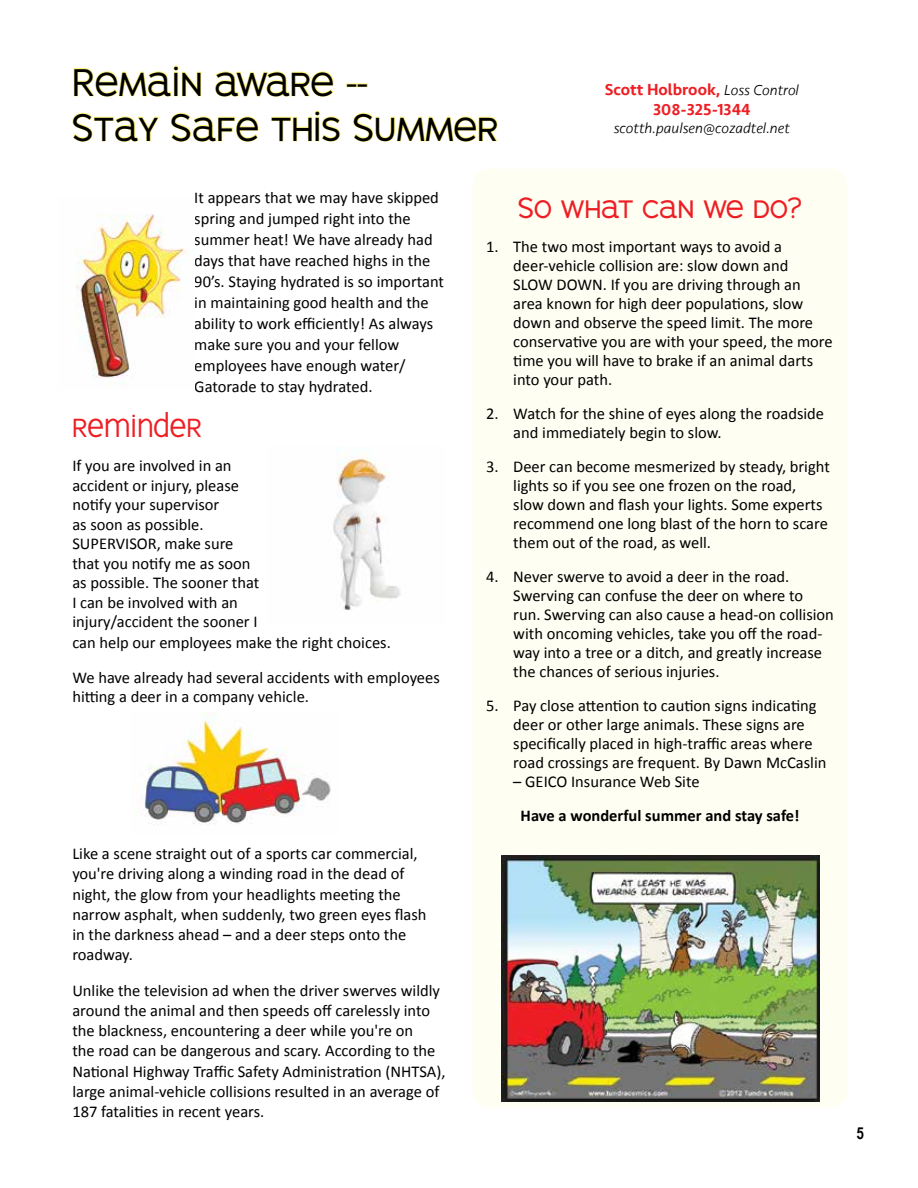
<style>
.page{position:relative;width:918px;height:1188px;background:#fff}
.page>*{position:absolute;margin:0;border:0;box-sizing:border-box;transform-origin:0 0}
.t1{font:37.5px/45px "Big Smalls";color:#000}
.t2{font:28.5px "Big Smalls";color:#ed1f24}
.t3{font:25.5px "Big Smalls";color:#ed1f24}
.t4{font:16.5px/18.9px "Calibri";color:#000}
.t5{font:500 16.5px/19.8px "Seravek";color:#ed1f24;text-align:center}
.t6{font:700 16.5px "Calibri";color:#000}
.t7{font:700 16.5px "Arial Narrow";color:#000}
.t8{font:italic 300 15px "Seravek";color:#000}
.s1{font-weight:300;font-style:italic;font-size:15px;color:#000}
</style>
<div class="page">
<div style="left:472px;top:168px;width:376px;height:940px;background:#fffef3;border-radius:18px"></div>
<svg style="left:73px;top:65px;width:129px;height:32px"></svg>
<svg style="left:215px;top:71px;width:119px;height:26px"></svg>
<div style="left:346px;top:83px;width:11px;height:4px;border:2px solid #fff683"></div>
<div style="left:357px;top:83px;width:11px;height:4px;border:2px solid #fff683"></div>
<svg style="left:72px;top:112px;width:87px;height:30px"></svg>
<svg style="left:171px;top:112px;width:88px;height:30px"></svg>
<svg style="left:271px;top:110px;width:70px;height:32px"></svg>
<svg style="left:353px;top:112px;width:145px;height:30px"></svg>
<img style="left:76px;top:214px;width:111px;height:168px">
<img style="left:333px;top:448px;width:68px;height:162px">
<img style="left:144px;top:713px;width:187px;height:112px">
<img style="left:501px;top:855px;width:318px;height:247px">
<h1 class="t1" style="left:72px;top:60px;width:427px">Remain aware --<br>Stay Safe this Summer</h1>
<p class="t5" style="left:605px;top:80px;width:196px">Scott Holbrook, <span class="s1">Loss Control<br></span>308-325-1344</p>
<p class="t8" style="left:614px;top:119px;width:178px">scotth.paulsen@cozadtel.net</p>
<p class="t4" style="left:194px;top:188px;width:251px;line-height:21px">It appears that we may have skipped spring and jumped right into the summer heat! We have already had days that have reached highs in the<br>90’s. Staying hydrated is so important in maintaining good health and the ability to work efficiently! As always make sure you and your fellow employees have enough water/<br>Gatorade to stay hydrated.</p>
<h3 class="t3" style="left:72px;top:411px;width:131px">REMINDER</h3>
<p class="t4" style="left:72px;top:456px;width:189px;line-height:19.5px">If you are involved in an accident or injury, please notify your supervisor<br>as soon as possible.<br>SUPERVISOR, make sure that you notify me as soon as possible. The sooner that<br>I can be involved with an injury/accident the sooner I</p>
<p class="t4" style="left:72px;top:626px;width:369px;line-height:34.5px">can help our employees make the right choices.<br>We have already had several accidents with employees</p>
<p class="t4" style="left:72px;top:687px;width:238px">hitting a deer in a company vehicle.</p>
<p class="t4" style="left:72px;top:844px;width:356px;line-height:20.2px">Like a scene straight out of a sports car commercial, you're driving along a winding road in the dead of night, the glow from your headlights meeting the narrow asphalt, when suddenly, two green eyes flash in the darkness ahead – and a deer steps onto the roadway.</p>
<p class="t4" style="left:72px;top:980px;width:375px;line-height:20.2px">Unlike the television ad when the driver swerves wildly around the animal and then speeds off carelessly into the blackness, encountering a deer while you're on<br>the road can be dangerous and scary. According to the National Highway Traffic Safety Administration (NHTSA), large animal-vehicle collisions resulted in an average of 187 fatalities in recent years.</p>
<h2 class="t2" style="left:518px;top:190px;width:286px">So what can we do?</h2>
<p class="t4" style="left:513px;top:238px;width:321px;text-indent:-27px">1. The two most important ways to avoid a deer-vehicle collision are: slow down and<br>SLOW DOWN. If you are driving through an area known for high deer populations, slow down and observe the speed limit. The more conservative you are with your speed, the more time you will have to brake if an animal darts into your path.</p>
<p class="t4" style="left:513px;top:404px;width:312px;text-indent:-27px">2. Watch for the shine of eyes along the roadside and immediately begin to slow.</p>
<p class="t4" style="left:513px;top:457px;width:318px;text-indent:-27px">3. Deer can become mesmerized by steady, bright lights so if you see one frozen on the road, slow down and flash your lights. Some experts recommend one long blast of the horn to scare them out of the road, as well.</p>
<p class="t4" style="left:513px;top:567px;width:322px;text-indent:-27px">4. Never swerve to avoid a deer in the road.<br>Swerving can confuse the deer on where to run. Swerving can also cause a head-on collision with oncoming vehicles, take you off the road&shy;way into a tree or a ditch, and greatly increase the chances of serious injuries.</p>
<p class="t4" style="left:513px;top:696px;width:315px;text-indent:-27px">5. Pay close attention to caution signs indicating deer or other large animals. These signs are specifically placed in high-traffic areas where road crossings are frequent. By Dawn McCaslin</p>
<p class="t4" style="left:513px;top:772px;width:188px">– GEICO Insurance Web Site</p>
<p class="t6" style="left:521px;top:805px;width:281px">Have a wonderful summer and stay safe!</p>
<p class="t7" style="left:856px;top:1121px;width:9px">5</p>
</div>
